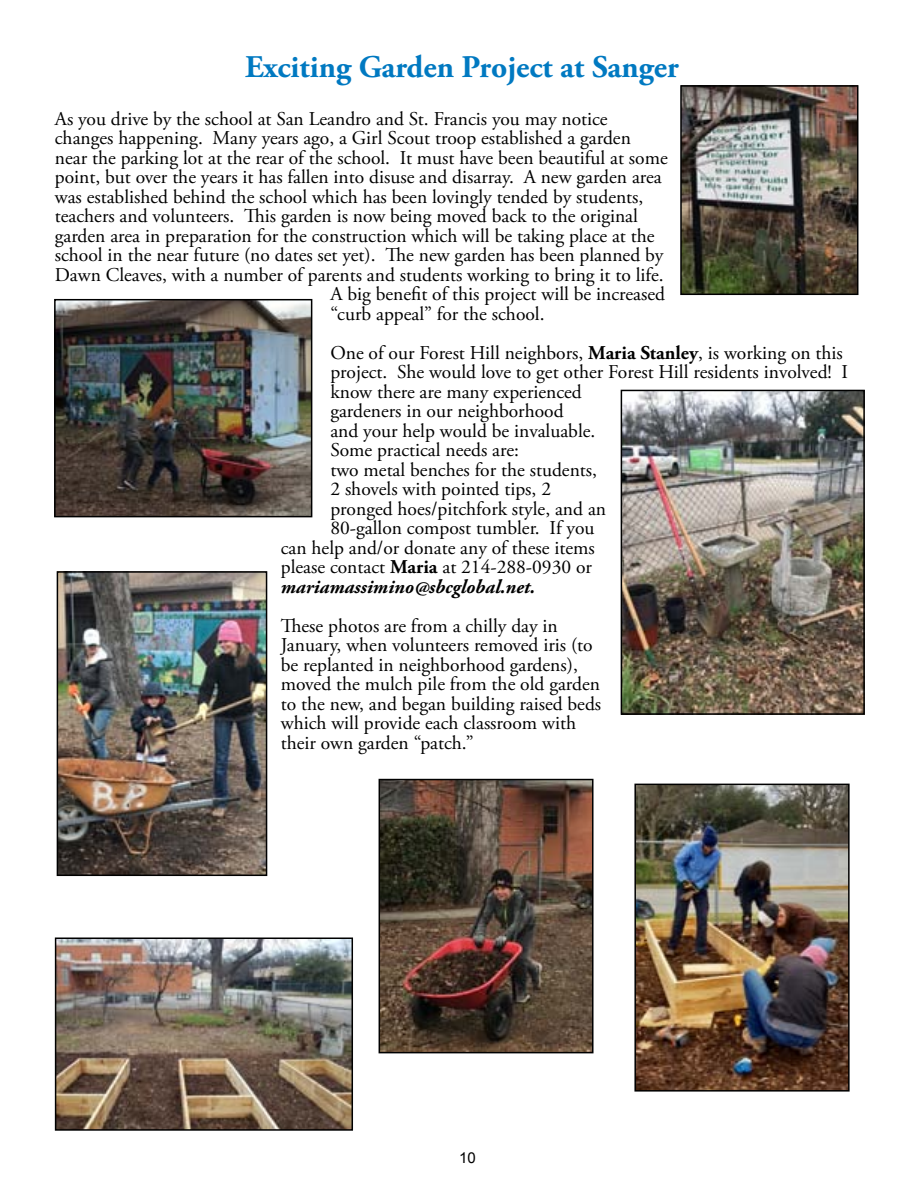
<style>
.page{position:relative;width:918px;height:1188px;background:#fff}
.page>*{position:absolute;margin:0;border:0;box-sizing:border-box;transform-origin:0 0}
.t1{font:700 31.5px "Adobe Garamond Pro";color:#0079c1}
.t2{font:19.5px/19.5px "Adobe Garamond Pro";color:#000}
.t3{font:italic 700 19.5px "Adobe Garamond Pro";color:#000}
.t4{font:15px "Arial";color:#000}
.s1{font-weight:700}
</style>
<div class="page">
<img style="left:624px;top:393px;width:238px;height:319px">
<div style="left:621px;top:390px;width:244px;height:325px;border:2px solid #000"></div>
<img style="left:57px;top:302px;width:252px;height:212px">
<div style="left:54px;top:299px;width:258px;height:218px;border:2px solid #000"></div>
<img style="left:683px;top:88px;width:172px;height:204px">
<div style="left:680px;top:85px;width:178px;height:210px;border:2px solid #000"></div>
<img style="left:60px;top:574px;width:204px;height:299px">
<div style="left:57px;top:571px;width:210px;height:305px;border:2px solid #000"></div>
<img style="left:382px;top:782px;width:209px;height:268px">
<div style="left:379px;top:779px;width:215px;height:274px;border:2px solid #000"></div>
<img style="left:58px;top:941px;width:292px;height:187px">
<div style="left:55px;top:938px;width:298px;height:193px;border:2px solid #000"></div>
<img style="left:637px;top:787px;width:210px;height:302px">
<div style="left:634px;top:784px;width:216px;height:308px;border:2px solid #000"></div>
<h1 class="t1" style="left:245px;top:49px;width:435px">Exciting Garden Project at Sanger</h1>
<p class="t2" style="left:55px;top:110px;width:554px">As you drive by the school at San Leandro and St. Francis you may notice</p>
<p class="t2" style="left:55px;top:129px;width:578px">changes happening. Many years ago, a Girl Scout troop established a garden</p>
<p class="t2" style="left:55px;top:149px;width:614px">near the parking lot at the rear of the school. It must have been beautiful at some</p>
<p class="t2" style="left:55px;top:168px;width:608px">point, but over the years it has fallen into disuse and disarray. A new garden area</p>
<p class="t2" style="left:55px;top:188px;width:590px">was established behind the school which has been lovingly tended by students,</p>
<p class="t2" style="left:55px;top:207px;width:585px">teachers and volunteers. This garden is now being moved back to the original</p>
<p class="t2" style="left:55px;top:227px;width:601px">garden area in preparation for the construction which will be taking place at the</p>
<p class="t2" style="left:55px;top:246px;width:610px">school in the near future (no dates set yet). The new garden has been planned by</p>
<p class="t2" style="left:55px;top:266px;width:610px">Dawn Cleaves, with a number of parents and students working to bring it to life.</p>
<p class="t2" style="left:330px;top:285px;width:336px">A big benefit of this project will be increased</p>
<p class="t2" style="left:330px;top:305px;width:216px">“curb appeal” for the school.</p>
<p class="t2" style="left:330px;top:344px;width:514px">One of our Forest Hill neighbors, <span class="s1">Maria Stanley</span>, is working on this</p>
<p class="t2" style="left:330px;top:363px;width:519px">project. She would love to get other Forest Hill residents involved! I</p>
<p class="t2" style="left:330px;top:383px;width:253px">know there are many experienced</p>
<p class="t2" style="left:330px;top:402px;width:235px">gardeners in our neighborhood</p>
<p class="t2" style="left:330px;top:422px;width:267px">and your help would be invaluable.</p>
<p class="t2" style="left:330px;top:441px;width:190px">Some practical needs are:</p>
<p class="t2" style="left:330px;top:461px;width:268px">two metal benches for the students,</p>
<p class="t2" style="left:330px;top:480px;width:222px">2 shovels with pointed tips, 2</p>
<p class="t2" style="left:330px;top:500px;width:277px">pronged hoes/pitchfork style, and an</p>
<p class="t2" style="left:330px;top:519px;width:266px">80-gallon compost tumbler. If you</p>
<p class="t2" style="left:281px;top:539px;width:316px">can help and/or donate any of these items</p>
<p class="t2" style="left:281px;top:558px;width:313px">please contact <span class="s1">Maria</span> at 214-288-0930 or</p>
<p class="t3" style="left:281px;top:575px;width:256px">mariamassimino@sbcglobal.net.</p>
<p class="t2" style="left:281px;top:617px;width:322px">These photos are from a chilly day in January, when volunteers removed iris (to be replanted in neighborhood gardens), moved the mulch pile from the old garden to the new, and began building raised beds which will provide each classroom with their own garden “patch.”</p>
<p class="t4" style="left:459px;top:1148px;width:18px">10</p>
</div>
